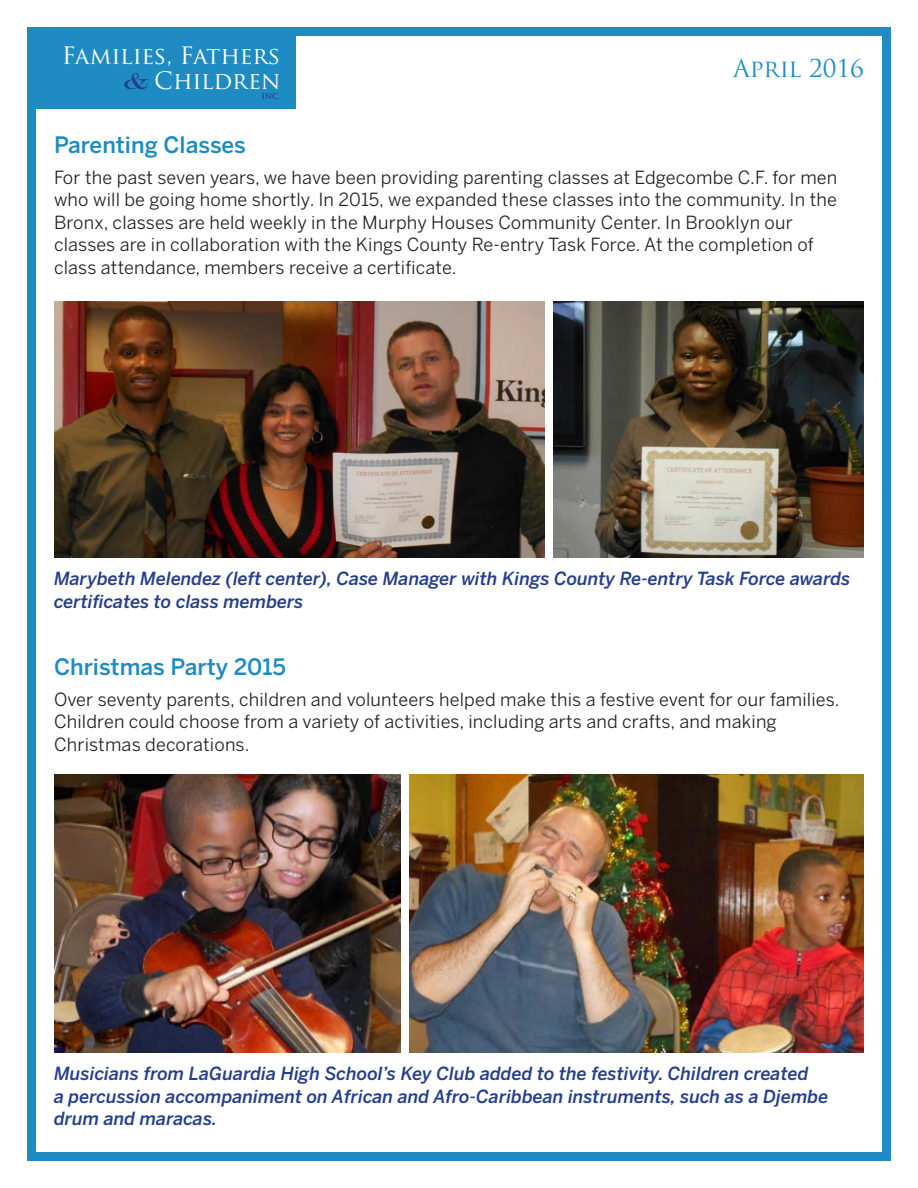
<style>
.page{position:relative;width:918px;height:1188px;background:#fff}
.page>*{position:absolute;margin:0;border:0;box-sizing:border-box;transform-origin:0 0}
.t1{font:24px "Trajan Pro";color:#1e8cc2}
.t2{font:23.4px/25.3px "Trajan Pro";letter-spacing:-.005em;color:#fff;text-align:right}
.t3{font:500 22.5px "Benton Sans";color:#1e8cc2}
.t4{font:18px/22.5px "Benton Sans";letter-spacing:.01em;color:#231f20}
.t5{font:italic 500 18px/22.5px "Benton Sans";color:#253f8e}
.t6{font:700 7.8px "Trajan Pro";color:#253f8e}
.s1{font-family:"Engravers Rgl";color:#253f8e}
</style>
<div class="page">
<div style="left:27px;top:27px;width:864px;height:1134px;border:9px solid #1e8cc2"></div>
<img style="left:410px;top:774px;width:454px;height:279px">
<img style="left:54px;top:774px;width:346px;height:279px">
<img style="left:54px;top:302px;width:490px;height:256px">
<img style="left:554px;top:302px;width:310px;height:256px">
<div style="left:27px;top:27px;width:269px;height:82px;background:#1e8cc2"></div>
<p class="t2" style="left:62px;top:43px;width:220px">Families, Fathers <span class="s1">&amp;</span> Children</p>
<p class="t6" style="left:261px;top:91px;width:21px">INC.</p>
<p class="t3" style="left:54px;top:131px;width:193px">Parenting Classes</p>
<h1 class="t1" style="left:733px;top:53px;width:132px">April 2016</h1>
<p class="t4" style="left:54px;top:166px;width:785px">For the past seven years, we have been providing parenting classes at Edgecombe C.F. for men who will be going home shortly. In 2015, we expanded these classes into the community. In the Bronx, classes are held weekly in the Murphy Houses Community Center. In Brooklyn our classes are in collaboration with the Kings County Re-entry Task Force. At the completion of class attendance, members receive a certificate.</p>
<p class="t5" style="left:54px;top:567px;width:798px">Marybeth Melendez (left center), Case Manager with Kings County Re-entry Task Force awards certificates to class members</p>
<p class="t3" style="left:54px;top:653px;width:233px">Christmas Party 2015</p>
<p class="t4" style="left:54px;top:688px;width:787px">Over seventy parents, children and volunteers helped make this a festive event for our families.<br>Children could choose from a variety of activities, including arts and crafts, and making<br>Christmas decorations.</p>
<p class="t5" style="left:54px;top:1062px;width:776px">Musicians from LaGuardia High School’s Key Club added to the festivity. Children created<br>a percussion accompaniment on African and Afro-Caribbean instruments, such as a Djembe drum and maracas.</p>
</div>
